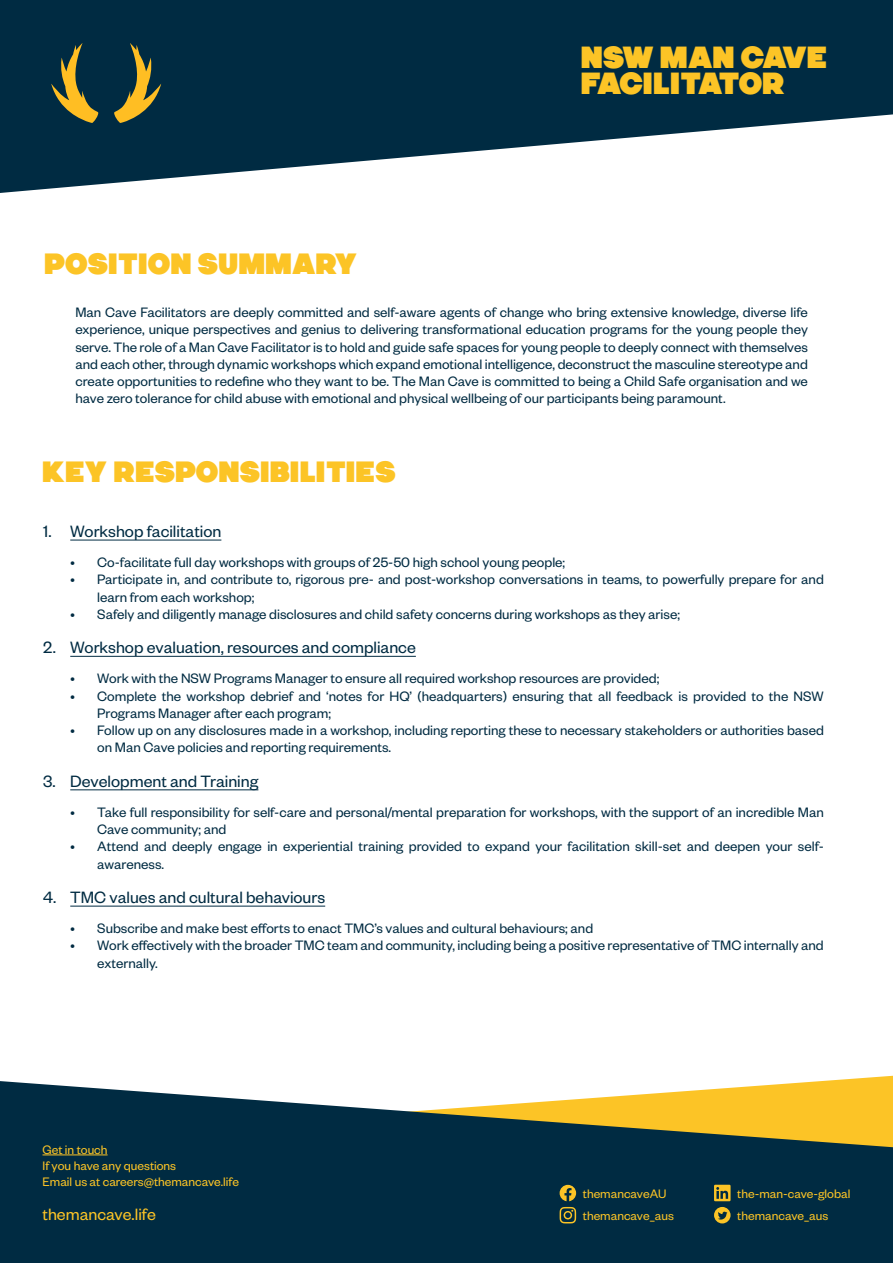
<style>
.page{position:relative;width:893px;height:1263px;background:#fff}
.page>*{position:absolute;margin:0;border:0;box-sizing:border-box;transform-origin:0 0}
.Brochure_Name_01{font:800 31.35px/26.4px "Vim SM";color:#fcc426}
.Pullout_01{font:800 30px "Vim SM";color:#fcc426}
.t1{font:18px "Founders Grotesk";color:#002b42}
.t2{font:18px "Founders Grotesk";color:#fcc426}
.Body_01{font:15px/17.2px "Founders Grotesk";color:#002b42}
.t3{font:13.5px/16.2px "Founders Grotesk";color:#fcc426}
</style>
<div class="page">
<hr style="left:70px;top:540px;width:151px;height:1px;background:#002b42">
<hr style="left:70px;top:656px;width:346px;height:1px;background:#002b42">
<hr style="left:70px;top:789px;width:188px;height:1px;background:#002b42">
<hr style="left:70px;top:906px;width:255px;height:1px;background:#002b42">
<svg style="left:0;top:0;width:893px;height:193px;fill:#002b42"></svg>
<svg style="left:0;top:1081px;width:893px;height:182px;background:#2e4b4e"></svg>
<hr style="left:43px;top:1155px;width:65px;height:1px;background:#fcc426">
<svg style="left:560px;top:1185px;width:16px;height:16px"></svg>
<svg style="left:560px;top:1207px;width:16px;height:16px"></svg>
<svg style="left:714px;top:1185px;width:17px;height:16px"></svg>
<svg style="left:714px;top:1207px;width:17px;height:16px"></svg>
<svg style="left:51px;top:43px;width:47px;height:80px;background:#4e5838"></svg>
<svg style="left:114px;top:43px;width:47px;height:80px;background:#4e5838"></svg>
<p class="Brochure_Name_01" style="left:581px;top:44px;width:248px">NSW MAN CAVE<br>FACILITATOR</p>
<p class="Pullout_01" style="left:45px;top:245px;width:314px">POSITION SUMMARY</p>
<p class="Body_01" style="left:75px;top:303px;width:734px;text-align:justify">Man Cave Facilitators are deeply committed and self-aware agents of change who bring extensive knowledge, diverse life experience, unique perspectives and genius to delivering transformational education programs for the young people they serve. The role of a Man Cave Facilitator is to hold and guide safe spaces for young people to deeply connect with themselves and each other, through dynamic workshops which expand emotional intelligence, deconstruct the masculine stereotype and create opportunities to redefine who they want to be. The Man Cave is committed to being a Child Safe organisation and we have zero tolerance for child abuse with emotional and physical wellbeing of our participants being paramount.</p>
<p class="Pullout_01" style="left:43px;top:454px;width:355px">KEY RESPONSIBILITIES</p>
<p class="t1" style="left:43px;top:520px;width:180px">1. Workshop facilitation</p>
<p class="Body_01" style="left:70px;top:553px;width:496px">• Co-facilitate full day workshops with groups of 25-50 high school young people;</p>
<p class="Body_01" style="left:97px;top:570px;width:728px;text-indent:-27px">• Participate in, and contribute to, rigorous pre- and post-workshop conversations in teams, to powerfully prepare for and learn from each workshop;</p>
<p class="Body_01" style="left:70px;top:605px;width:611px">• Safely and diligently manage disclosures and child safety concerns during workshops as they arise;</p>
<p class="t1" style="left:43px;top:636px;width:374px">2. Workshop evaluation, resources and compliance</p>
<p class="Body_01" style="left:70px;top:669px;width:591px">• Work with the NSW Programs Manager to ensure all required workshop resources are provided;</p>
<p class="Body_01" style="left:97px;top:686px;width:728px;text-indent:-27px">• Complete the workshop debrief and ‘notes for HQ’ (headquarters) ensuring that all feedback is provided to the NSW<br>Programs Manager after each program;</p>
<p class="Body_01" style="left:97px;top:721px;width:728px;text-indent:-27px">• Follow up on any disclosures made in a workshop, including reporting these to necessary stakeholders or authorities based on Man Cave policies and reporting requirements.</p>
<p class="t1" style="left:43px;top:770px;width:217px">3. Development and Training</p>
<p class="Body_01" style="left:97px;top:803px;width:728px;text-indent:-27px">• Take full responsibility for self-care and personal/mental preparation for workshops, with the support of an incredible Man<br>Cave community; and</p>
<p class="Body_01" style="left:97px;top:837px;width:728px;text-indent:-27px">• Attend and deeply engage in experiential training provided to expand your facilitation skill-set and deepen your self&shy;awareness.</p>
<p class="t1" style="left:43px;top:886px;width:283px">4. TMC values and cultural behaviours</p>
<p class="Body_01" style="left:70px;top:919px;width:524px">• Subscribe and make best efforts to enact TMC’s values and cultural behaviours; and</p>
<p class="Body_01" style="left:97px;top:936px;width:728px;text-indent:-27px">• Work effectively with the broader TMC team and community, including being a positive representative of TMC internally and externally.</p>
<p class="t3" style="left:43px;top:1140px;width:67px">Get in touch</p>
<p class="t3" style="left:43px;top:1157px;width:198px">If you have any questions<br>Email us at careers@themancave.life</p>
<p class="t2" style="left:43px;top:1204px;width:115px">themancave.life</p>
<p class="t3" style="left:583px;top:1185px;width:85px">themancaveAU</p>
<p class="t3" style="left:583px;top:1207px;width:93px">themancave_aus</p>
<p class="t3" style="left:737px;top:1185px;width:115px">the-man-cave-global</p>
<p class="t3" style="left:737px;top:1207px;width:93px">themancave_aus</p>
</div>
